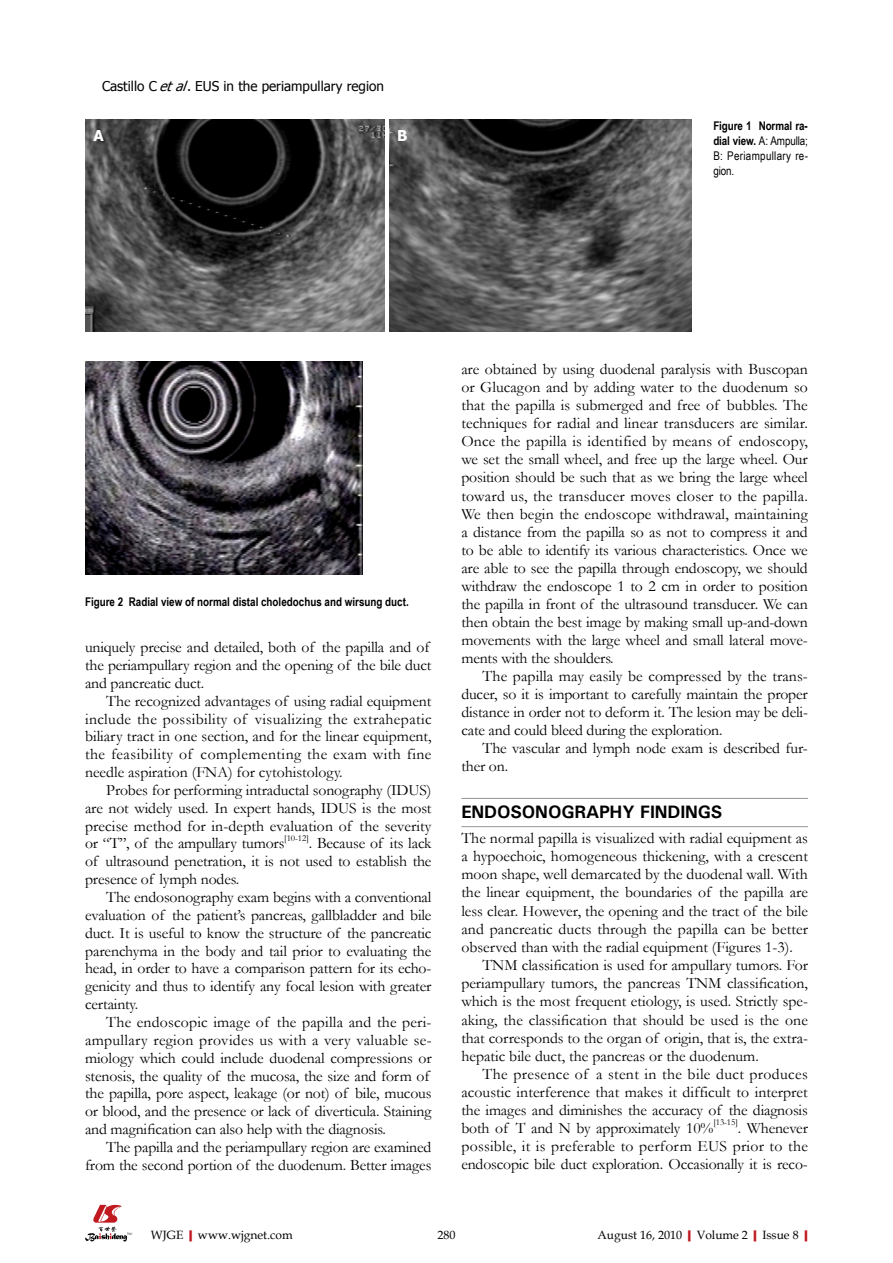
<style>
.page{position:relative;width:893px;height:1263px;background:#fff}
.page>*{position:absolute;margin:0;border:0;box-sizing:border-box;transform-origin:0 0}
.t1{font:700 18px "Univers";letter-spacing:-.01em;color:#000}
.t2{font:15.75px/17.9px "Garamond";letter-spacing:-.005em;color:#000;text-align:justify}
.t3{font:15.75px "Garamond";letter-spacing:.025em;color:#000}
.t4{font:700 15px "Tahoma";color:#fff}
.t5{font:13.5px "Tahoma";color:#000}
.t6{font:12px/15px "Arial Narrow";letter-spacing:.025em;color:#000;text-align:justify}
.t7{font:700 12px "Arial Narrow";color:#000}
.t8{font:12px "Book Antiqua";color:#000}
.t9{font:9.15px "Garamond";letter-spacing:-.01em;color:#000}
.s1{font-style:italic}
.s2{font-weight:700}
.s3{font-weight:700;color:#c01920}
</style>
<div class="page">
<svg style="left:85px;top:1205px;width:48px;height:36px"></svg>
<img style="left:85px;top:119px;width:300px;height:212px">
<img style="left:389px;top:119px;width:303px;height:212px">
<img style="left:85px;top:362px;width:278px;height:212px">
<hr style="left:461px;top:798px;width:347px;height:1px;background:#949495">
<hr style="left:461px;top:826px;width:347px;height:1px;background:#949495">
<p class="t5" style="left:102px;top:77px;width:283px">Castillo C <span class="s1">etal</span>. EUS in the periampullary region</p>
<p class="t4" style="left:94px;top:125px;width:12px">A</p>
<p class="t4" style="left:397px;top:125px;width:12px">B</p>
<p class="t6" style="left:713px;top:118px;width:96px"><span class="s2">Figure 1 Normal ra&shy;dial view.</span> A: Ampu-lla; B: Periampu-llary re&shy;gion.</p>
<p class="t7" style="left:85px;top:592px;width:325px">Figure 2 Radial view of normal distal choledochus and wirsung duct.</p>
<p class="t2" style="left:85px;top:638px;width:348px;text-align:left">uniquely precise and detailed, both of the papilla and of the periampullary region and the opening of the bile duct and pancreatic duct.</p>
<p class="t2" style="left:85px;top:691px;width:348px;text-indent:21px">The recognized advantages of using radial equipment include the possibility of visualizing the extrahepatic biliary tract in one section, and for the linear equipment, the feasibility of complementing the exam with fine needle aspiration (FNA) for cytohistology.</p>
<p class="t2" style="left:85px;top:781px;width:348px;text-indent:21px">Probes for performing intraductal sonography (IDUS) are not widely used. In expert hands, IDUS is the most precise method for in-depth evaluation of the severity or “T”, of the ampullary tumors</p>
<p class="t9" style="left:284px;top:832px;width:26px">[10-12]</p>
<p class="t2" style="left:85px;top:834px;width:348px;text-indent:224px">. Because of its lack of ultrasound penetration, it is not used to establish the presence of lymph nodes.</p>
<p class="t2" style="left:85px;top:888px;width:348px;text-indent:21px">The endosonography exam begins with a conventional evaluation of the patient’s pancreas, gallbladder and bile duct. It is useful to know the structure of the pancreatic parenchyma in the body and tail prior to evaluating the head, in order to have a comparison pattern for its echo&shy;genicity and thus to identify any focal lesion with greater certainty.</p>
<p class="t2" style="left:85px;top:1013px;width:348px;text-align:left;text-indent:21px">The endoscopic image of the papilla and the peri&shy;ampullary region provides us with a very valuable se&shy;miology which could include duodenal compressions or stenosis, the quality of the mucosa, the size and form of the papilla, pore aspect, leakage (or not) of bile, mucous or blood, and the presence or lack of diverticula. Staining and magnification can also help with the diagnosis.</p>
<p class="t2" style="left:85px;top:1138px;width:348px;text-align:right">The papilla and the periampullary region are examined from the second portion of the duodenum. Better images</p>
<p class="t2" style="left:461px;top:360px;width:348px">are obtained by using duodenal paralysis with Buscopan or Glucagon and by adding water to the duodenum so that the papilla is submerged and free of bubbles. The techniques for radial and linear transducers are similar.<br>Once the papilla is identified by means of endoscopy, we set the small wheel, and free up the large wheel. Our position should be such that as we bring the large wheel toward us, the transducer moves closer to the papilla.<br>We then begin the endoscope withdrawal, maintaining a distance from the papilla so as not to compress it and to be able to identify its various characteristics. Once we are able to see the papilla through endoscopy, we should withdraw the endoscope 1 to 2 cm in order to position the papilla in front of the ultrasound transducer. We can then obtain the best image by making small up-and-down movements with the large wheel and small lateral move&shy;ments with the shoulders.</p>
<p class="t2" style="left:461px;top:666px;width:348px;text-indent:21px">The papilla may easily be compressed by the trans&shy;ducer, so it is important to carefully maintain the proper distance in order not to deform it. The lesion may be de-li&shy;cate and could bleed during the exploration.</p>
<p class="t2" style="left:461px;top:738px;width:348px;text-indent:21px">The vascular and lymph node exam is described fur&shy;ther on.</p>
<p class="t1" style="left:461px;top:801px;width:263px">ENDOSONOGRAPHY FINDINGS</p>
<p class="t2" style="left:461px;top:829px;width:348px">The normal papilla is visualized with radial equipment as</p>
<p class="t2" style="left:461px;top:847px;width:348px">a hypoechoic, homogeneous thickening, with a crescent</p>
<p class="t2" style="left:461px;top:865px;width:348px">moon shape, well demarcated by the duodenal wall. With</p>
<p class="t2" style="left:461px;top:883px;width:348px">the linear equipment, the boundaries of the papilla are</p>
<p class="t2" style="left:461px;top:901px;width:348px">less clear. However, the opening and the tract of the bile</p>
<p class="t2" style="left:461px;top:919px;width:348px">and pancreatic ducts through the papilla can be better</p>
<p class="t2" style="left:461px;top:938px;width:333px">observed than with the radial equipment (Figures 1-3).</p>
<p class="t2" style="left:483px;top:956px;width:327px">TNM classification is used for ampullary tumors. For</p>
<p class="t2" style="left:461px;top:974px;width:348px">periampullary tumors, the pancreas TNM classification,</p>
<p class="t2" style="left:461px;top:992px;width:348px">which is the most frequent etiology, is used. Strictly spe-</p>
<p class="t2" style="left:461px;top:1010px;width:348px">aking, the classification that should be used is the one</p>
<p class="t2" style="left:461px;top:1028px;width:348px">that corresponds to the organ of origin, that is, the extra-</p>
<p class="t2" style="left:461px;top:1046px;width:299px">hepatic bile duct, the pancreas or the duodenum.</p>
<p class="t3" style="left:483px;top:1063px;width:327px">The presence of a stent in the bile duct produces</p>
<p class="t2" style="left:461px;top:1083px;width:348px">acoustic interference that makes it difficult to interpret</p>
<p class="t2" style="left:461px;top:1101px;width:348px">the images and diminishes the accuracy of the diagnosis</p>
<p class="t2" style="left:461px;top:1119px;width:254px">both of T and N by approximately 10%</p>
<p class="t9" style="left:713px;top:1116px;width:26px">[13-15]</p>
<p class="t2" style="left:461px;top:1118px;width:348px;text-indent:276px">. Whenever possible, it is preferable to perform EUS prior to the endoscopic bile duct exploration. Occasionally it is reco-</p>
<p class="t8" style="left:151px;top:1226px;width:143px">WJGE<span class="s3">|</span>www.wjgnet.com</p>
<p class="t8" style="left:437px;top:1226px;width:19px">280</p>
<p class="t8" style="left:598px;top:1226px;width:217px">August 16, 2010<span class="s3">|</span>Volume 2<span class="s3">|</span>Issue 8<span class="s3">|</span></p>
</div>
